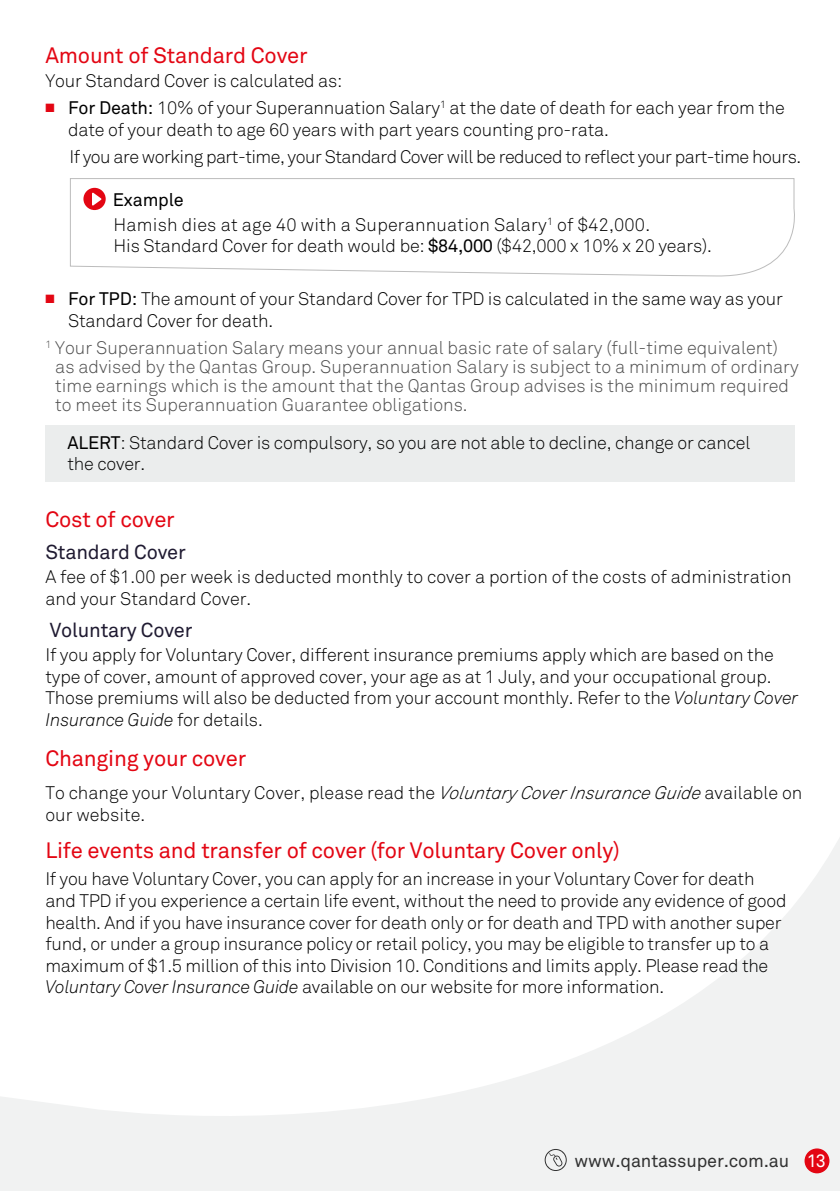
<style>
.page{position:relative;width:840px;height:1191px;background:#fff}
.page>*{position:absolute;margin:0;border:0;box-sizing:border-box;transform-origin:0 0}
.t1{font:22px "Akkurat Pro";letter-spacing:-.01em;color:#e30613}
.t2{font:20px "Akkurat Pro";letter-spacing:-.01em;color:#1f1a31}
.t3{font:18px/21.6px "Akkurat Light Pro";letter-spacing:-.01em;color:#000}
.t4{font:18px/19px "Akkurat Light Pro";color:#4d4d4d}
.t5{font:18px/21.6px "Akkurat Light Pro";letter-spacing:.01em;color:#000}
.t6{font:18px "Akkurat Light Pro";letter-spacing:-.03em;color:#000}
.t7{font:18px "Akkurat Pro";letter-spacing:-.01em;color:#323232}
.t8{font:18px "Akkurat Pro";letter-spacing:-.01em;color:#000}
.s1{color:#e30613}
.s2{font-family:"Akkurat Pro"}
.s3{font-style:italic}
.s4{color:#fff}
</style>
<div class="page">
<svg style="left:0;top:840px;width:839px;height:351px"></svg>
<svg style="left:544px;top:1149px;width:22px;height:22px"></svg>
<div style="left:804px;top:1148px;width:25px;height:25px;background:#e30613;border-radius:50%"></div>
<div style="left:45px;top:425px;width:749px;height:57px;background:#ebeded"></div>
<svg style="left:70px;top:178px;width:725px;height:99px"></svg>
<p class="t1" style="left:45px;top:42px;width:263px">Amount of Standard Cover</p>
<p class="t3" style="left:45px;top:70px;width:298px">Your Standard Cover is calculated as:</p>
<p class="t3" style="left:68px;top:98px;width:717px;text-indent:-23px"><span class="s1">■</span> <span class="s2">For Death:</span> 10% of your Superannuation Salary<sup>1</sup> at the date of death for each year from the date of your death to age 60 years with part years counting pro-rata.</p>
<p class="t6" style="left:69px;top:146px;width:732px">If you are working part-time, your Standard Cover will be reduced to reflect your part-time hours.</p>
<p class="t8" style="left:113px;top:189px;width:72px">Example</p>
<p class="t5" style="left:113px;top:214px;width:599px">Hamish dies at age 40 with a Superannuation Salary<sup>1</sup> of $42,000.<br>His Standard Cover for death would be: <span class="s2">$84,000</span> ($42,000 x 10% x 20 years).</p>
<p class="t3" style="left:68px;top:288px;width:716px;text-indent:-23px"><span class="s1">■</span> <span class="s2">For TPD:</span> The amount of your Standard Cover for TPD is calculated in the same way as your<br>Standard Cover for death.</p>
<p class="t4" style="left:55px;top:338px;width:744px;text-indent:-10px"><sup>1</sup> Your Superannuation Salary means your annual basic rate of salary (full-time equivalent) as advised by the Qantas Group. Superannuation Salary is subject to a minimum of ordinary time earnings which is the amount that the Qantas Group advises is the minimum required to meet its Superannuation Guarantee obligations.</p>
<p class="t3" style="left:67px;top:432px;width:684px;line-height:21px"><span class="s2">ALERT</span>: Standard Cover is compulsory, so you are not able to decline, change or cancel the cover.</p>
<p class="t1" style="left:45px;top:507px;width:131px">Cost of cover</p>
<p class="t2" style="left:45px;top:540px;width:142px">Standard Cover</p>
<p class="t3" style="left:45px;top:566px;width:747px">A fee of $1.00 per week is deducted monthly to cover a portion of the costs of administration and your Standard Cover.</p>
<p class="t2" style="left:50px;top:618px;width:144px">Voluntary Cover</p>
<p class="t3" style="left:45px;top:644px;width:754px">If you apply for Voluntary Cover, different insurance premiums apply which are based on the type of cover, amount of approved cover, your age as at 1 July, and your occupational group.<br>Those premiums will also be deducted from your account monthly. Refer to the <span class="s3">Voluntary Cover Insurance Guide</span> for details.</p>
<p class="t1" style="left:45px;top:745px;width:202px">Changing your cover</p>
<p class="t3" style="left:45px;top:782px;width:758px">To change your Voluntary Cover, please read the <span class="s3">Voluntary CoverInsurance Guide</span> available on our website.</p>
<p class="t1" style="left:45px;top:837px;width:575px">Life events and transfer of cover (for Voluntary Cover only)</p>
<p class="t3" style="left:45px;top:868px;width:742px">If you have Voluntary Cover, you can apply for an increase in your Voluntary Cover for death and TPD if you experience a certain life event, without the need to provide any evidence of good health. And if you have insurance cover for death only or for death and TPD with another super fund, or under a group insurance policy or retail policy, you may be eligible to transfer up to a maximum of $1.5 million of this into Division 10. Conditions and limits apply. Please read the <span class="s3">Voluntary Cover Insurance Guide</span> available on our website for more information.</p>
<p class="t7" style="left:574px;top:1150px;width:253px">www.qantassuper.com.au <span class="s4">13</span></p>
</div>
